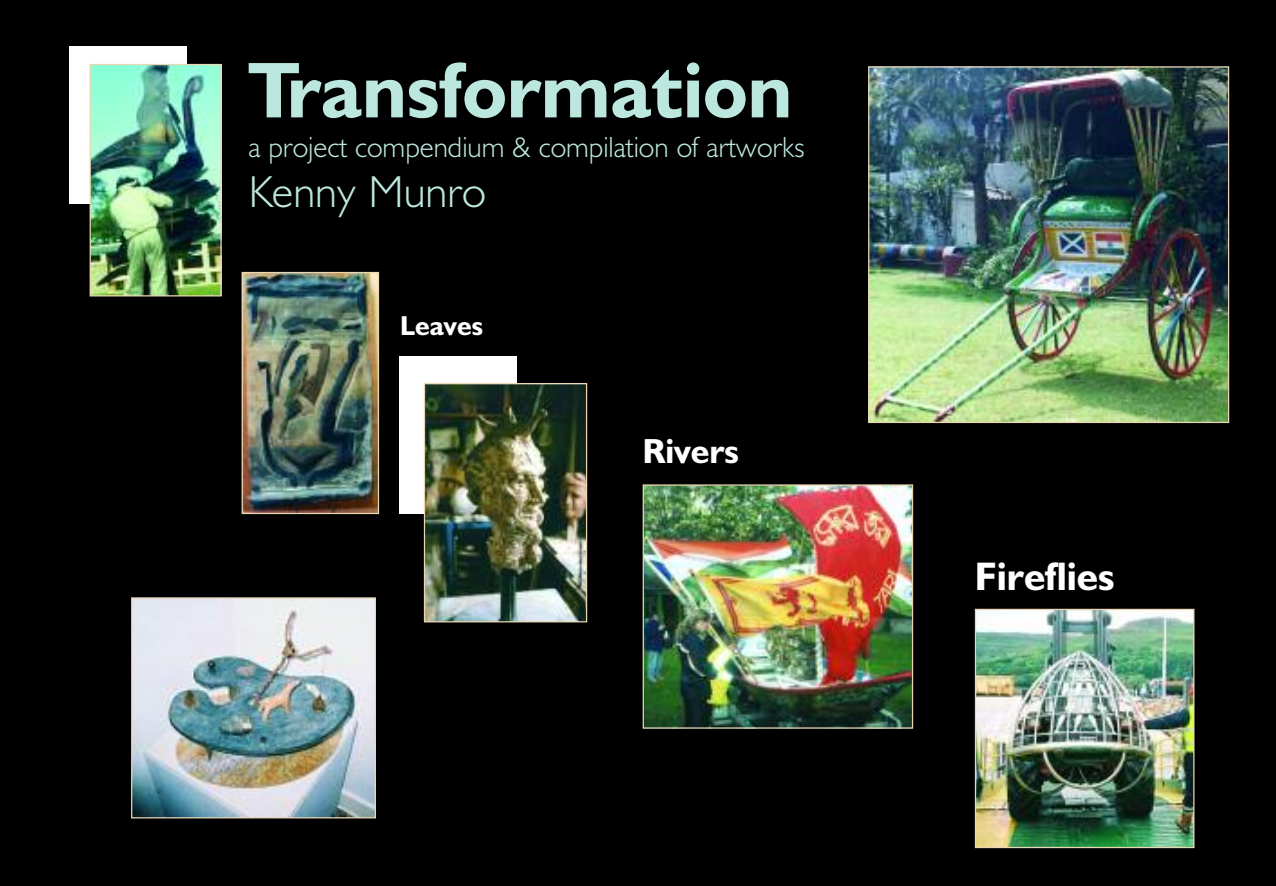
<style>
.page{position:relative;width:1276px;height:886px;background:#000}
.page>*{position:absolute;margin:0;border:0;box-sizing:border-box;transform-origin:0 0}
.t1{font:700 79.5px "Humanist 521 BT";color:#bce7de}
.t2{font:300 45px "Humanist 521 BT";color:#bce7de}
.t3{font:700 40px "Humanist 521 BT";color:#fff}
.t4{font:700 35px "Humanist 521 BT";color:#fff}
.t5{font:300 29.25px "Humanist 521 BT";color:#bce7de}
.t6{font:700 27.5px "Humanist 521 BT";color:#fff}
</style>
<div class="page">
<img style="left:244px;top:274px;width:133px;height:238px">
<div style="left:242px;top:272px;width:137px;height:242px;border:1px solid #ead6b3"></div>
<img style="left:870px;top:68px;width:357px;height:353px">
<div style="left:868px;top:66px;width:361px;height:357px;border:1px solid #ead6b3"></div>
<img style="left:133px;top:599px;width:241px;height:217px">
<div style="left:131px;top:597px;width:245px;height:221px;border:1px solid #ead6b3"></div>
<div style="left:69px;top:46px;width:118px;height:157px;background:#fff"></div>
<img style="left:92px;top:66px;width:128px;height:228px">
<div style="left:90px;top:64px;width:132px;height:232px;border:1px solid #ead6b3"></div>
<div style="left:399px;top:356px;width:118px;height:157px;background:#fff"></div>
<img style="left:426px;top:385px;width:159px;height:235px">
<div style="left:424px;top:383px;width:163px;height:239px;border:1px solid #ead6b3"></div>
<img style="left:977px;top:611px;width:215px;height:235px">
<div style="left:975px;top:609px;width:219px;height:239px;border:1px solid #ead6b3"></div>
<img style="left:644px;top:486px;width:267px;height:241px">
<div style="left:642px;top:484px;width:271px;height:245px;border:1px solid #ead6b3"></div>
<h1 class="t1" style="left:248px;top:63px;width:546px">Transformation</h1>
<p class="t5" style="left:248px;top:137px;width:558px">a project compendium &amp; compilation of artworks</p>
<h2 class="t2" style="left:248px;top:176px;width:239px">Kenny Munro</h2>
<p class="t6" style="left:400px;top:316px;width:84px">Leaves</p>
<p class="t4" style="left:642px;top:439px;width:98px">Rivers</p>
<h3 class="t3" style="left:975px;top:562px;width:141px">Fireflies</h3>
</div>
